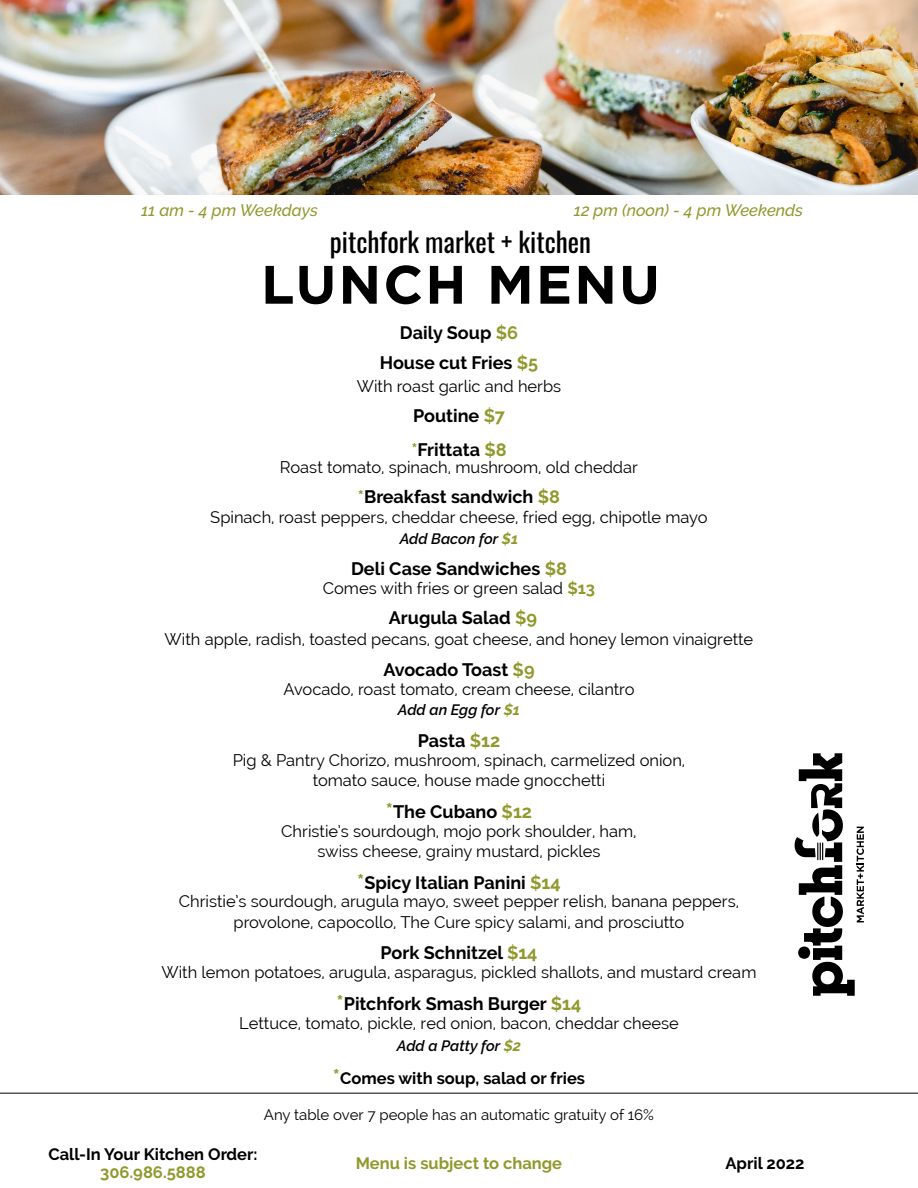
<style>
.page{position:relative;width:918px;height:1188px;background:#fff}
.page>*{position:absolute;margin:0;border:0;box-sizing:border-box;transform-origin:0 0}
.t1{font:700 54px "Gotham";letter-spacing:.04em;color:#000}
.t2{font:27px "Oswald";color:#000}
.t3{font:700 18px/30.3px "Raleway";color:#000;text-align:center}
.t4{font:16.5px/20.2px "Raleway";color:#000;text-align:center}
.t5{font:700 16.5px "Raleway";color:#000}
.t6{font:italic 500 16.5px "Raleway";color:#91982c}
.t7{font:700 16.5px "Raleway";color:#91982c}
.t8{font:15px "Raleway";color:#000}
.t9{font:italic 600 15px "Raleway";color:#000}
.s1{color:#91982c}
.s2{font-weight:700;color:#91982c}
.s3{font-size:21px;color:#91982c}
</style>
<div class="page">
<svg style="left:795px;top:753px;width:69px;height:243px"></svg>
<img style="left:0;top:0;width:918px;height:194px">
<hr style="left:0;top:1093px;width:918px;height:1px;background:#000">
<p class="t6" style="left:141px;top:200px;width:178px">11 am - 4 pm Weekdays</p>
<p class="t6" style="left:574px;top:200px;width:231px">12 pm (noon) - 4 pm Weekends</p>
<h2 class="t2" style="left:330px;top:218px;width:263px">pitchfork market + kitchen</h2>
<h1 class="t1" style="left:261px;top:253px;width:400px">LUNCH MENU</h1>
<p class="t3" style="left:380px;top:317px;width:160px">Daily Soup <span class="s1">$6<br></span>House cut Fries <span class="s1">$5</span></p>
<p class="t4" style="left:357px;top:376px;width:206px">With roast garlic and herbs</p>
<p class="t3" style="left:411px;top:399px;width:97px;line-height:33.3px;text-align:left">Poutine <span class="s1">$7 *</span>Frittata <span class="s1">$8</span></p>
<p class="t4" style="left:280px;top:457px;width:360px">Roast tomato, spinach, mushroom, old cheddar</p>
<p class="t3" style="left:358px;top:482px;width:204px"><span class="s1">*</span>Breakfast sandwich <span class="s1">$8</span></p>
<p class="t4" style="left:210px;top:507px;width:499px">Spinach, roast peppers, cheddar cheese, fried egg, chipotle mayo</p>
<p class="t9" style="left:400px;top:530px;width:120px">Add Bacon for <span class="s2">$1</span></p>
<p class="t3" style="left:351px;top:554px;width:217px">Deli Case Sandwiches <span class="s1">$8</span></p>
<p class="t4" style="left:323px;top:578px;width:274px">Comes with fries or green salad <span class="s2">$13</span></p>
<p class="t3" style="left:389px;top:603px;width:150px">Arugula Salad <span class="s1">$9</span></p>
<p class="t4" style="left:165px;top:629px;width:590px">With apple, radish, toasted pecans, goat cheese, and honey lemon vinaigrette</p>
<p class="t3" style="left:383px;top:655px;width:153px">Avocado Toast <span class="s1">$9</span></p>
<p class="t4" style="left:283px;top:679px;width:353px">Avocado, roast tomato, cream cheese, cilantro</p>
<p class="t9" style="left:398px;top:701px;width:124px">Add an Egg for <span class="s2">$1</span></p>
<p class="t3" style="left:418px;top:726px;width:84px">Pasta <span class="s1">$12</span></p>
<p class="t4" style="left:233px;top:750px;width:454px">Pig &amp; Pantry Chorizo, mushroom, spinach, carmelized onion, tomato sauce, house made gnocchetti</p>
<p class="t3" style="left:386px;top:796px;width:148px"><span class="s3">*</span>The Cubano <span class="s1">$12</span></p>
<p class="t4" style="left:281px;top:821px;width:357px">Christie’s sourdough, mojo pork shoulder, ham, swiss cheese, grainy mustard, pickles</p>
<p class="t3" style="left:357px;top:867px;width:205px"><span class="s3">*</span>Spicy Italian Panini <span class="s1">$14</span></p>
<p class="t4" style="left:179px;top:891px;width:562px">Christie’s sourdough, arugula mayo, sweet pepper relish, banana peppers, provolone, capocollo, The Cure spicy salami, and prosciutto</p>
<p class="t3" style="left:380px;top:938px;width:159px">Pork Schnitzel <span class="s1">$14</span></p>
<p class="t4" style="left:162px;top:962px;width:596px">With lemon potatoes, arugula, asparagus, pickled shallots, and mustard cream</p>
<p class="t3" style="left:337px;top:988px;width:246px"><span class="s3">*</span>Pitchfork Smash Burger <span class="s1">$14</span></p>
<p class="t4" style="left:239px;top:1013px;width:441px">Lettuce, tomato, pickle, red onion, bacon, cheddar cheese</p>
<p class="t9" style="left:397px;top:1037px;width:126px">Add a Patty for <span class="s2">$2</span></p>
<p class="t5" style="left:333px;top:1069px;width:254px"><span class="s3">*</span>Comes with soup, salad or fries</p>
<p class="t8" style="left:264px;top:1106px;width:392px">Any table over 7 people has an automatic gratuity of 16%</p>
<p class="t5" style="left:48px;top:1145px;width:211px">Call-In Your Kitchen Order:</p>
<p class="t7" style="left:100px;top:1163px;width:107px">306.986.5888</p>
<p class="t7" style="left:356px;top:1154px;width:208px">Menu is subject to change</p>
<p class="t5" style="left:726px;top:1154px;width:80px">April 2022</p>
</div>
